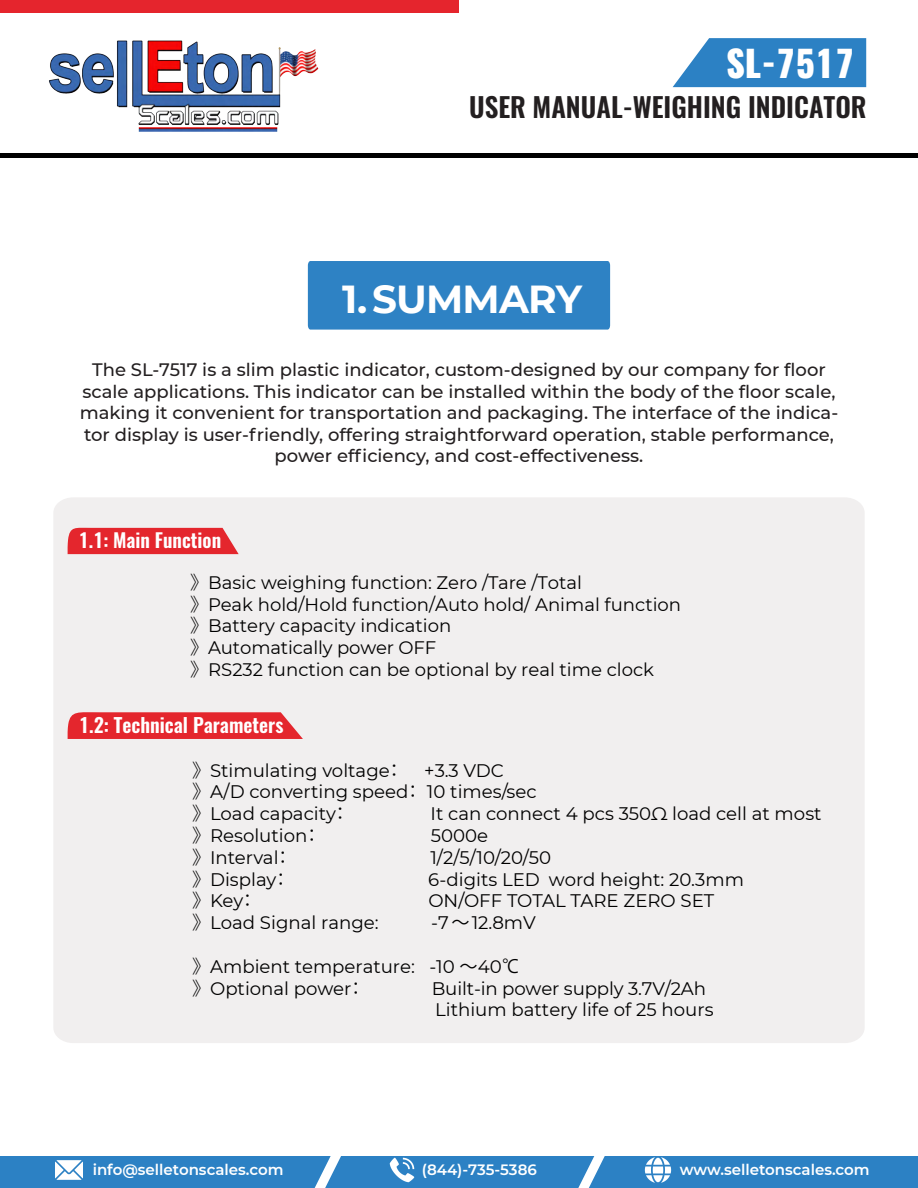
<style>
.page{position:relative;width:918px;height:1188px;background:#fff}
.page>*{position:absolute;margin:0;border:0;box-sizing:border-box;transform-origin:0 0}
.t1{font:700 39px "Montserrat";letter-spacing:-.02em;color:#fff}
.t2{font:800 36px "Oswald";color:#fff}
.t3{font:600 27px "Oswald";color:#231f20}
.t4{font:600 19.65px "Oswald";color:#fff}
.t5{font:600 19.35px "Oswald";color:#fff}
.t6{font:18.15px/21.8px "Montserrat";color:#000}
.t7{font:18.15px/21.8px "Koz Go Pr 6 N";color:#000}
.t8{font:500 18px/21.6px "Montserrat";color:#231f20;text-align:center}
.t9{font:600 15px "Montserrat";color:#fff}
.s1{font-family:"Koz Go Pr 6 N"}
</style>
<div class="page">
<img style="left:49px;top:40px;width:270px;height:92px">
<div style="left:0;top:0;width:459px;height:13px;background:#e5252d"></div>
<hr style="left:0;top:154px;width:918px;height:4px;background:#000">
<div style="left:0;top:1157px;width:918px;height:31px;background:#2c81c4"></div>
<img style="left:56px;top:1160px;width:27px;height:20px">
<img style="left:389px;top:1157px;width:26px;height:26px">
<img style="left:644px;top:1157px;width:27px;height:26px">
<svg style="left:578px;top:1156px;width:27px;height:32px"></svg>
<svg style="left:315px;top:1156px;width:26px;height:32px"></svg>
<div style="left:308px;top:261px;width:302px;height:69px;background:#2e82c4"></div>
<div style="left:53px;top:497px;width:812px;height:546px;background:#f1efef"></div>
<svg style="left:68px;top:526px;width:171px;height:28px;background:#e53d43"></svg>
<svg style="left:68px;top:710px;width:235px;height:29px;background:#e53f46"></svg>
<svg style="left:673px;top:38px;width:193px;height:49px;background:#408cc9"></svg>
<h2 class="t2" style="left:726px;top:38px;width:130px">SL-7517</h2>
<h3 class="t3" style="left:469px;top:83px;width:399px">USER MANUAL-WEIGHING INDICATOR</h3>
<h1 class="t1" style="left:342px;top:271px;width:242px">1.SUMMARY</h1>
<p class="t8" style="left:80px;top:358px;width:760px">The SL-7517 is a slim plastic indicator, custom-designed by our company for floor scale applications. This indicator can be installed within the body of the floor scale, making it convenient for transportation and packaging. The interface of the indica&shy;tor display is user-friendly, offering straightforward operation, stable performance, power efficiency, and cost-effectiveness.</p>
<p class="t5" style="left:79px;top:527px;width:144px">1.1: Main Function</p>
<p class="t6" style="left:190px;top:571px;width:492px"><span class="s1">》</span>Basic weighing function: Zero /Tare /Total<br><span class="s1">》</span>Peak hold/Hold function/Auto hold/ Animal function<span class="s1">》</span>Battery capacity indication<br><span class="s1">》</span>Automatically power OFF<br><span class="s1">》</span>RS232 function can be optional by real time clock</p>
<p class="t4" style="left:79px;top:711px;width:206px">1.2: Technical Parameters</p>
<p class="t6" style="left:192px;top:759px;width:199px"><span class="s1">》</span>Stimulating voltage</p>
<p class="t6" style="left:192px;top:759px;width:346px;text-indent:232px">+3.3 VDC<span class="s1">》</span>A/D converting speed 10 times/sec<span class="s1">》</span>Load capacity</p>
<p class="t7" style="left:385px;top:759px;width:20px">：</p>
<p class="t7" style="left:404px;top:781px;width:20px">：</p>
<p class="t6" style="left:431px;top:802px;width:393px">It can connect 4 pcs 350Ω load cell at most</p>
<p class="t7" style="left:331px;top:803px;width:20px">：</p>
<p class="t6" style="left:192px;top:824px;width:117px"><span class="s1">》</span>Resolution</p>
<p class="t6" style="left:431px;top:824px;width:59px">5000e</p>
<p class="t6" style="left:192px;top:846px;width:88px"><span class="s1">》</span>Interval</p>
<p class="t6" style="left:430px;top:846px;width:122px">1/2/5/10/20/50</p>
<p class="t6" style="left:192px;top:868px;width:86px"><span class="s1">》</span>Display</p>
<p class="t6" style="left:428px;top:868px;width:317px">6-digits LED word height: 20.3mm</p>
<p class="t6" style="left:192px;top:889px;width:53px"><span class="s1">》</span>Key</p>
<p class="t6" style="left:428px;top:889px;width:288px">ON/OFF TOTAL TARE ZERO SET</p>
<p class="t6" style="left:192px;top:911px;width:188px"><span class="s1">》</span>Load Signal range:</p>
<p class="t6" style="left:431px;top:911px;width:106px">-7<span class="s1">～</span>12.8mV</p>
<p class="t6" style="left:192px;top:955px;width:329px"><span class="s1">》</span>Ambient temperature: -10 <span class="s1">～</span>40<span class="s1">℃》</span>Optional power</p>
<p class="t7" style="left:303px;top:825px;width:20px">：</p>
<p class="t7" style="left:272px;top:847px;width:22px">：：</p>
<p class="t7" style="left:239px;top:890px;width:20px">：</p>
<p class="t6" style="left:432px;top:977px;width:283px">Built-in power supply 3.7V/2Ah<br>Lithium battery life of 25 hours</p>
<p class="t7" style="left:347px;top:977px;width:20px">：</p>
<p class="t9" style="left:93px;top:1159px;width:192px">info@selletonscales.com</p>
<p class="t9" style="left:422px;top:1159px;width:116px">(844)-735-5386</p>
<p class="t9" style="left:680px;top:1159px;width:191px">www.selletonscales.com</p>
</div>
